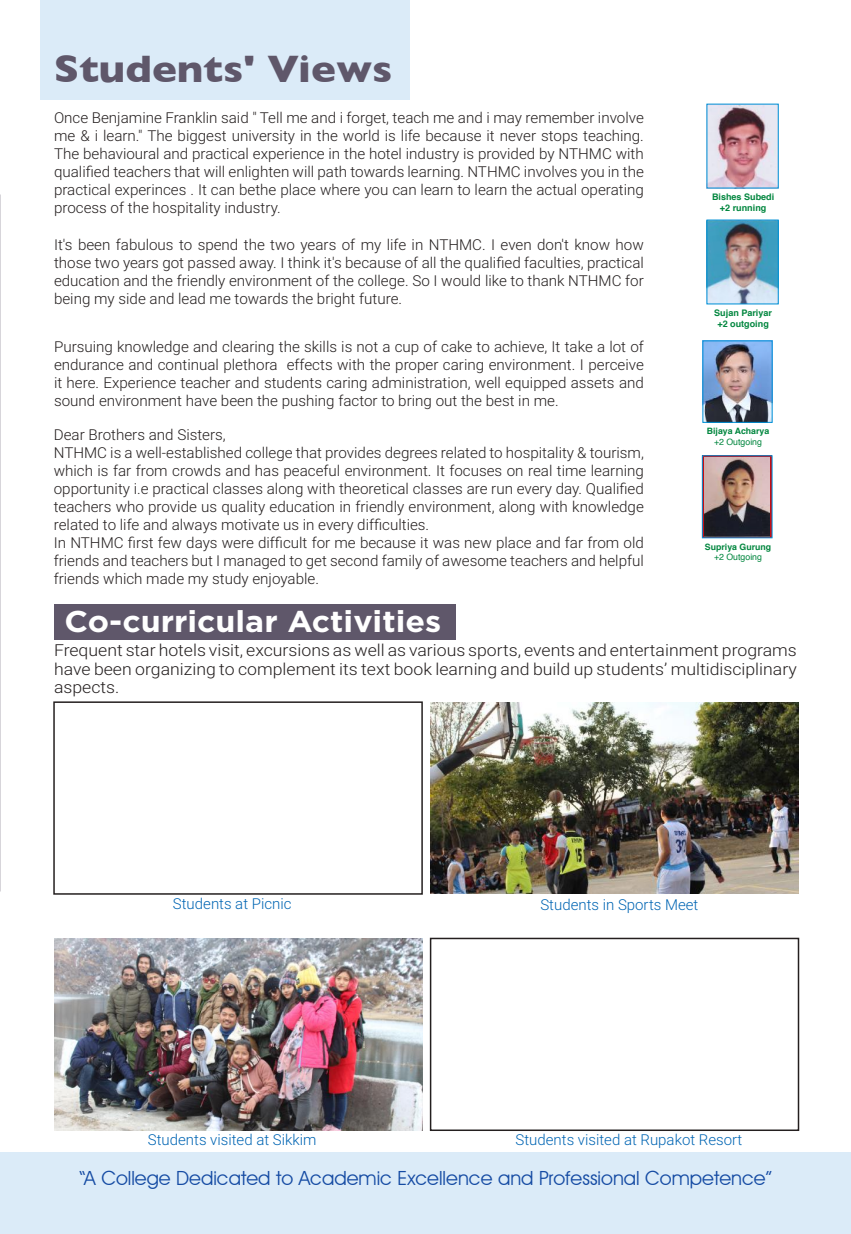
<style>
.page{position:relative;width:851px;height:1234px;background:#fff}
.page>*{position:absolute;margin:0;border:0;box-sizing:border-box;transform-origin:0 0}
.t1{font:700 39px "Gill Sans";color:#5f576a;scale:1.07 1}
.t2{font:700 30px "Gotham";color:#fff;scale:1.07 1}
.t3{font:19.5px "Avant Garde IT Cby BT";color:#154ba3}
.t4{font:300 16.5px/18.3px "Roboto";color:#241f1f;text-align:justify;scale:1.07 1}
.t5{font:300 15px/18px "Roboto";color:#241f1f;text-align:justify}
.t6{font:300 15px "Roboto";color:#0065b3}
.t7{font:700 9px/10.8px "Helvetica";color:#00863e;text-align:center}
.t8{font:700 8.7px "Helvetica";color:#00863e}
.t9{font:8.7px "Helvetica";color:#00863e}
</style>
<div class="page">
<div style="left:54px;top:604px;width:401px;height:35px;background:#5f576a"></div>
<div style="left:0;top:1152px;width:850px;height:81px;background:#dbebf8"></div>
<div style="left:40px;top:0;width:369px;height:99px;background:#dbebf8"></div>
<svg style="left:772px;top:345px;width:1px;height:78px"></svg>
<img style="left:704px;top:342px;width:66px;height:79px">
<div style="left:702px;top:340px;width:70px;height:83px;border:1px solid #0090d6"></div>
<svg style="left:714px;top:225px;width:65px;height:80px"></svg>
<img style="left:708px;top:221px;width:68px;height:81px">
<div style="left:706px;top:219px;width:72px;height:85px;border:1px solid #0090d6"></div>
<svg style="left:714px;top:109px;width:65px;height:80px"></svg>
<img style="left:708px;top:106px;width:68px;height:80px">
<svg style="left:709px;top:460px;width:64px;height:79px"></svg>
<svg style="left:703px;top:457px;width:67px;height:79px"></svg>
<img style="left:704px;top:457px;width:65px;height:79px">
<div style="left:701px;top:455px;width:71px;height:83px;border:1px solid #0090d6"></div>
<div style="left:53px;top:701px;width:370px;height:193px;border:2px solid #241f1f"></div>
<img style="left:430px;top:702px;width:368px;height:191px">
<img style="left:54px;top:938px;width:368px;height:191px">
<div style="left:430px;top:937px;width:369px;height:193px;border:2px solid #241f1f"></div>
<h1 class="t1" style="left:54px;top:38px;width:318px">Students' Views</h1>
<p class="t5" style="left:54px;top:108px;width:591px">Once Benjamine Franklin said " Tell me and i forget, teach me and i may remember involve me &amp; i learn." The biggest university in the world is life because it never stops teaching.<br>The behavioural and practical experience in the hotel industry is provided by NTHMC with qualified teachers that will enlighten will path towards learning. NTHMC involves you in the practical experinces . It can bethe place where you can learn to learn the actual operating process of the hospitality industry.</p>
<p class="t5" style="left:54px;top:234px;width:591px">It's been fabulous to spend the two years of my life in NTHMC. I even don't know how those two years got passed away. I think it's because of all the qualified faculties, practical education and the friendly environment of the college. So I would like to thank NTHMC for being my side and lead me towards the bright future.</p>
<p class="t5" style="left:54px;top:337px;width:591px">Pursuing knowledge and clearing the skills is not a cup of cake to achieve, It take a lot of endurance and continual plethora effects with the proper caring environment. I perceive it here. Experience teacher and students caring administration, well equipped assets and sound environment have been the pushing factor to bring out the best in me.</p>
<p class="t5" style="left:54px;top:425px;width:591px;text-align:left">Dear Brothers and Sisters,<br>NTHMC is a well-established college that provides degrees related to hospitality &amp; tourism, which is far from crowds and has peaceful environment. It focuses on real time learning opportunity i.e practical classes along with theoretical classes are run every day. Qualified teachers who provide us quality education in friendly environment, along with knowledge related to life and always motivate us in every difficulties.<br>In NTHMC first few days were difficult for me because it was new place and far from old friends and teachers but I managed to get second family of awesome teachers and helpful friends which made my study enjoyable.</p>
<h2 class="t2" style="left:64px;top:603px;width:353px">Co-curricular Activities</h2>
<p class="t7" style="left:712px;top:192px;width:64px">Bishes Subedi +2 running</p>
<p class="t7" style="left:714px;top:307px;width:59px">Sujan Pariyar +2 outgoing</p>
<p class="t8" style="left:706px;top:424px;width:64px">Bijaya Acharya</p>
<p class="t9" style="left:714px;top:435px;width:49px">+2 Outgoing</p>
<p class="t8" style="left:704px;top:539px;width:68px">Supriya Gurung</p>
<p class="t9" style="left:714px;top:550px;width:49px">+2 Outgoing</p>
<p class="t4" style="left:54px;top:640px;width:695px">Frequent star hotels visit, excursions as well as various sports, events and entertainment programs have been organizing to complement its text book learning and build up students’ multidisciplinary aspects.</p>
<p class="t6" style="left:173px;top:892px;width:120px">Students at Picnic</p>
<p class="t6" style="left:540px;top:893px;width:159px">Students in Sports Meet</p>
<p class="t6" style="left:148px;top:1128px;width:170px">Students visited at Sikkim</p>
<p class="t6" style="left:515px;top:1128px;width:228px">Students visited at Rupakot Resort</p>
<h3 class="t3" style="left:79px;top:1166px;width:695px">“A College Dedicated to Academic Excellence and Professional Competence”</h3>
</div>
